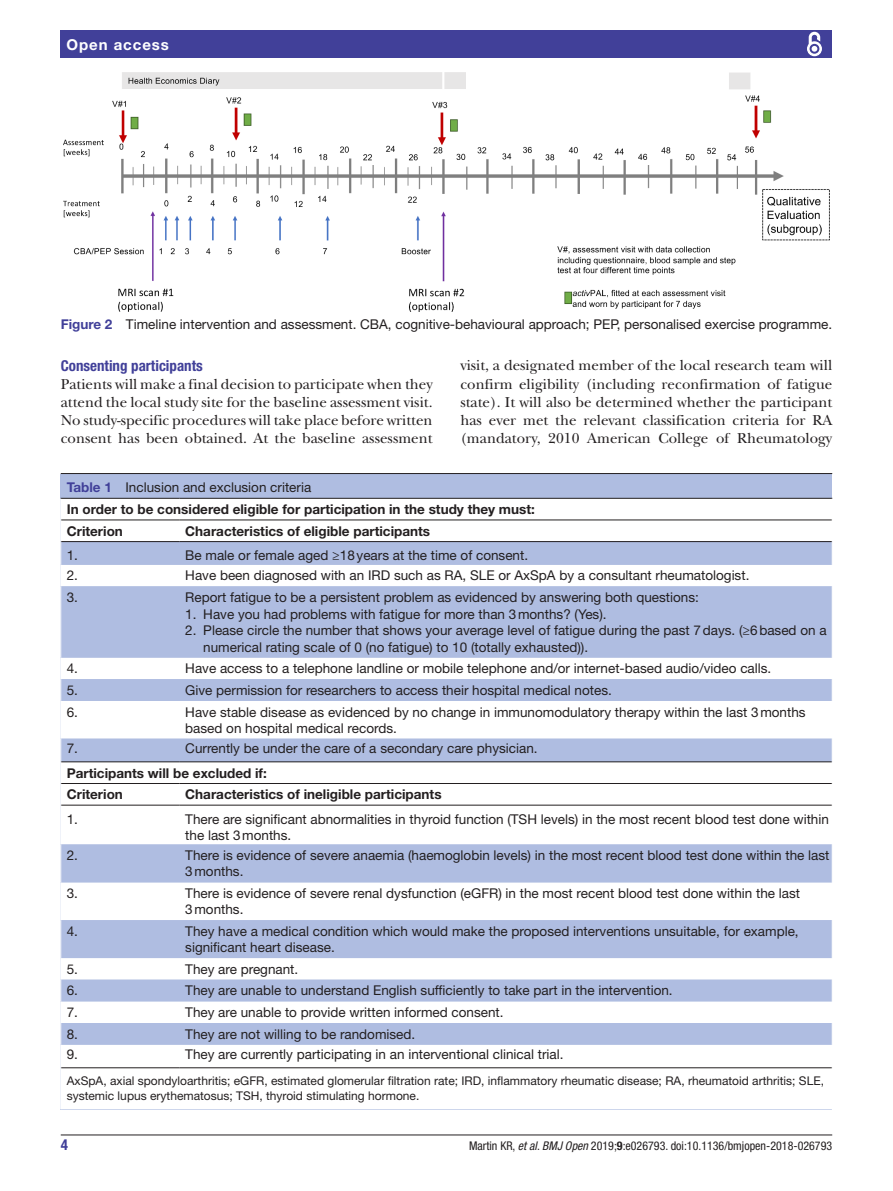
<style>
.page{position:relative;width:893px;height:1191px;background:#fff}
.page>*{position:absolute;margin:0;border:0;box-sizing:border-box;transform-origin:0 0}
.t1{font:15px/18.1px "New Baskerville";color:#231f20;text-align:justify}
.t2{font:700 condensed 15px "Helvetica Neue LT Std";color:#414099}
.t3{font:700 15px "Helvetica Neue LT Std";letter-spacing:.065em;color:#fff}
.t4{font:13.5px/16.2px "Helvetica Neue LT Std";color:#231f20}
.t5{font:700 13.5px/21.9px "Helvetica Neue LT Std";color:#231f20}
.t6{font:12px/15px "Helvetica Neue LT Std";color:#231f20}
.t7{font:condensed 12px "Helvetica Neue LT Std";color:#231f20}
.s1{font-weight:700;color:#414099}
.s2{color:#414099}
.s3{font-weight:400}
.s4{font-style:italic}
.s5{font-weight:700}
</style>
<div class="page">
<hr style="left:61px;top:1134px;width:771px;height:1px;background:#231f20">
<div style="left:61px;top:31px;width:771px;height:27px;background:#414099"></div>
<svg style="left:807px;top:31px;width:15px;height:26px"></svg>
<img style="left:64px;top:73px;width:765px;height:238px">
<div style="left:61px;top:474px;width:771px;height:635px;background:#afbde1"></div>
<hr style="left:61px;top:473px;width:771px;height:1px;background:#231f20">
<div style="left:61px;top:499px;width:771px;height:610px;background:#fff"></div>
<svg style="left:61px;top:542px;width:771px;height:502px"></svg>
<hr style="left:61px;top:498px;width:118px;height:1px;background:#231f20">
<hr style="left:179px;top:498px;width:653px;height:1px;background:#231f20">
<hr style="left:61px;top:519px;width:118px;height:1px;background:#231f20">
<hr style="left:61px;top:541px;width:118px;height:1px;background:#231f20">
<hr style="left:179px;top:519px;width:653px;height:1px;background:#231f20">
<hr style="left:179px;top:541px;width:653px;height:1px;background:#231f20">
<hr style="left:179px;top:761px;width:653px;height:1px;background:#231f20">
<hr style="left:61px;top:761px;width:118px;height:1px;background:#231f20">
<hr style="left:61px;top:783px;width:118px;height:1px;background:#231f20">
<hr style="left:179px;top:783px;width:653px;height:1px;background:#231f20">
<hr style="left:61px;top:804px;width:118px;height:1px;background:#231f20">
<hr style="left:179px;top:804px;width:653px;height:1px;background:#231f20">
<hr style="left:179px;top:1067px;width:653px;height:1px;background:#231f20">
<hr style="left:61px;top:1067px;width:118px;height:1px;background:#231f20">
<svg style="left:60px;top:498px;width:1px;height:88px"></svg>
<svg style="left:60px;top:657px;width:1px;height:44px"></svg>
<svg style="left:60px;top:738px;width:1px;height:67px"></svg>
<svg style="left:60px;top:958px;width:1px;height:109px"></svg>
<hr style="left:67px;top:1099px;width:765px;height:2px;background:#fff">
<p class="t3" style="left:66px;top:35px;width:104px">Open access</p>
<p class="t4" style="left:61px;top:316px;width:773px"><span class="s1">Figure 2</span> Timeline intervention and assessment. CBA, cognitive-behavioural approach; PEP, personalised exercise programme.</p>
<p class="t2" style="left:61px;top:356px;width:144px">Consenting participants</p>
<p class="t1" style="left:61px;top:375px;width:373px">Patients will make a final decision to participate when they attend the local study site for the baseline assessment visit.<br>No study-specific procedures will take place before written consent has been obtained. At the baseline assessment</p>
<p class="t1" style="left:460px;top:357px;width:373px">visit, a designated member of the local research team will confirm eligibility (including reconfirmation of fatigue state). It will also be determined whether the participant has ever met the relevant classification criteria for RA (mandatory, 2010 American College of Rheumatology</p>
<p class="t5" style="left:67px;top:476px;width:470px"><span class="s2">Table 1</span> <span class="s3">Inclusion and exclusion criteria<br></span>In order to be considered eligible for participation in the study they must:<br>Criterion</p>
<p class="t5" style="left:185px;top:519px;width:246px">Characteristics of eligible participants</p>
<p class="t4" style="left:67px;top:547px;width:13px">1.</p>
<p class="t4" style="left:185px;top:547px;width:344px">Be male or female aged ≥18years at the time of consent.</p>
<p class="t4" style="left:67px;top:567px;width:13px">2.</p>
<p class="t4" style="left:185px;top:567px;width:566px">Have been diagnosed with an IRD such as RA, SLE or AxSpA by a consultant rheumatologist.</p>
<p class="t4" style="left:67px;top:589px;width:13px">3.</p>
<p class="t4" style="left:185px;top:589px;width:515px">Report fatigue to be a persistent problem as evidenced by answering both questions:</p>
<p class="t4" style="left:185px;top:605px;width:423px">1. Have you had problems with fatigue for more than 3months? (Yes).</p>
<p class="t4" style="left:203px;top:622px;width:625px;text-indent:-18px">2. Please circle the number that shows your average level of fatigue during the past 7days. (≥6based on a numerical rating scale of 0 (no fatigue) to 10 (totally exhausted)).</p>
<p class="t4" style="left:67px;top:660px;width:13px">4.</p>
<p class="t4" style="left:185px;top:660px;width:588px">Have access to a telephone landline or mobile telephone and/or internet-based audio/video calls.</p>
<p class="t4" style="left:67px;top:682px;width:13px">5.</p>
<p class="t4" style="left:185px;top:682px;width:428px">Give permission for researchers to access their hospital medical notes.</p>
<p class="t4" style="left:67px;top:703px;width:13px">6.</p>
<p class="t4" style="left:185px;top:703px;width:622px">Have stable disease as evidenced by no change in immunomodulatory therapy within the last 3months based on hospital medical records.</p>
<p class="t4" style="left:67px;top:739px;width:13px">7.</p>
<p class="t4" style="left:185px;top:739px;width:354px">Currently be under the care of a secondary care physician.</p>
<p class="t5" style="left:67px;top:761px;width:202px">Participants will be excluded if:<br>Criterion</p>
<p class="t5" style="left:185px;top:783px;width:258px">Characteristics of ineligible participants</p>
<p class="t4" style="left:67px;top:810px;width:13px">1.</p>
<p class="t4" style="left:185px;top:810px;width:645px">There are significant abnormalities in thyroid function (TSH levels) in the most recent blood test done within the last 3months.</p>
<p class="t4" style="left:67px;top:847px;width:13px">2.</p>
<p class="t4" style="left:185px;top:847px;width:646px">There is evidence of severe anaemia (haemoglobin levels) in the most recent blood test done within the last<br>3months.</p>
<p class="t4" style="left:67px;top:885px;width:13px">3.</p>
<p class="t4" style="left:185px;top:885px;width:616px">There is evidence of severe renal dysfunction (eGFR) in the most recent blood test done within the last<br>3months.</p>
<p class="t4" style="left:67px;top:922px;width:13px">4.</p>
<p class="t4" style="left:185px;top:922px;width:615px">They have a medical condition which would make the proposed interventions unsuitable, for example, significant heart disease.</p>
<p class="t4" style="left:67px;top:960px;width:13px">5.</p>
<p class="t4" style="left:185px;top:960px;width:115px">They are pregnant.</p>
<p class="t4" style="left:67px;top:982px;width:13px">6.</p>
<p class="t4" style="left:185px;top:982px;width:489px">They are unable to understand English sufficiently to take part in the intervention.</p>
<p class="t4" style="left:67px;top:1004px;width:13px">7.</p>
<p class="t4" style="left:185px;top:1004px;width:320px">They are unable to provide written informed consent.</p>
<p class="t4" style="left:67px;top:1025px;width:13px">8.</p>
<p class="t4" style="left:185px;top:1025px;width:232px">They are not willing to be randomised.</p>
<p class="t4" style="left:67px;top:1045px;width:13px">9.</p>
<p class="t4" style="left:185px;top:1045px;width:380px">They are currently participating in an interventional clinical trial.</p>
<p class="t6" style="left:67px;top:1073px;width:759px">AxSpA, axial spondyloarthritis; eGFR, estimated glomerular filtration rate; IRD, inflammatory rheumatic disease; RA, rheumatoid arthritis; SLE, systemic lupus erythematosus; TSH, thyroid stimulating hormone.</p>
<p class="t2" style="left:61px;top:1135px;width:9px">4</p>
<p class="t7" style="left:469px;top:1138px;width:365px">Martin KR, <span class="s4">et al</span>. <span class="s4">BMJ Open</span> 2019;<span class="s5">9</span>:e026793. doi:10.1136/bmjopen-2018-026793</p>
</div>
